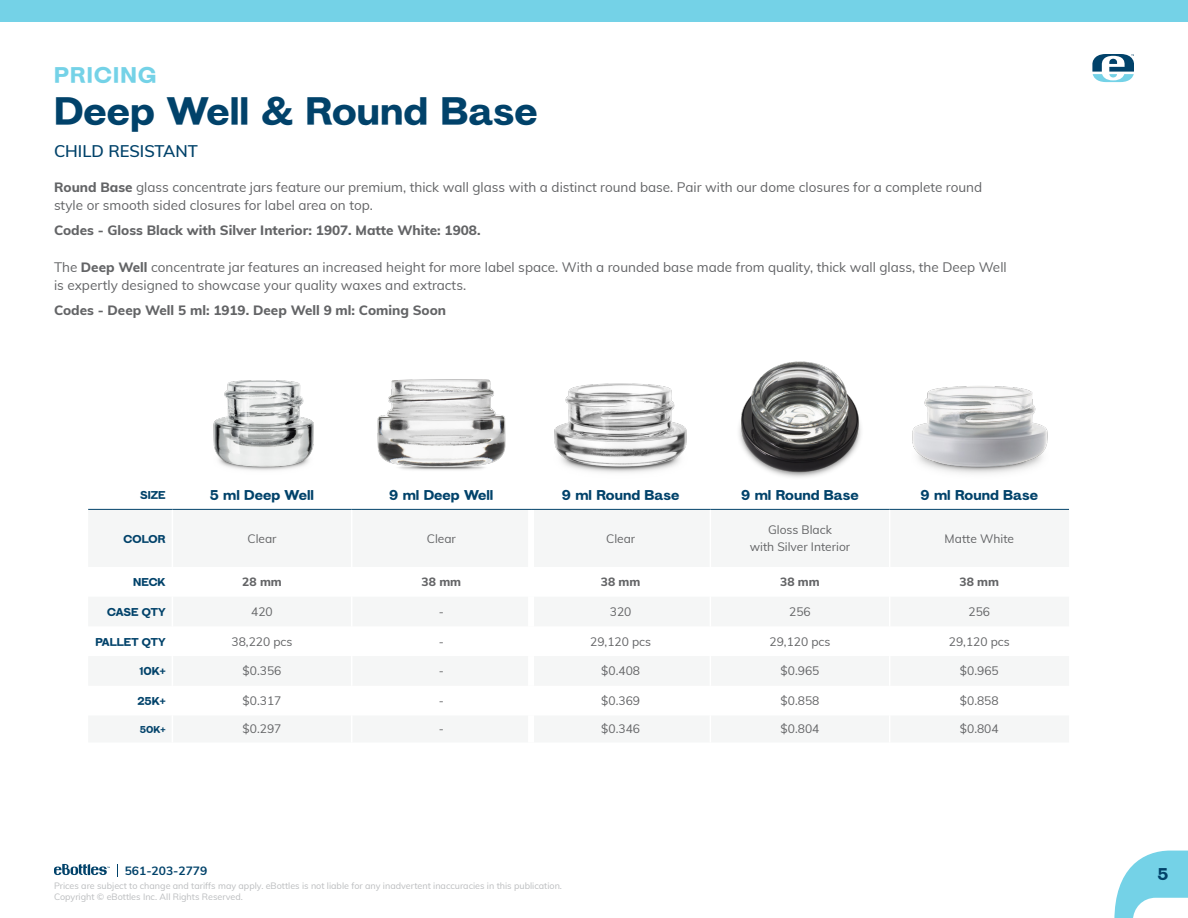
<style>
.page{position:relative;width:1188px;height:918px;background:#fff}
.page>*{position:absolute;margin:0;border:0;box-sizing:border-box;transform-origin:0 0}
.t1{font:42px "BN Times Gothic";color:#01426a}
.t2{font:24px "BN Times Gothic";letter-spacing:.05em;color:#74d2e7}
.t3{font:18px "BN Times Gothic";color:#01426a}
.t4{font:600 16.5px "Muli";color:#01426a}
.t5{font:15px "BN Times Gothic";color:#01426a}
.t6{font:13.5px/18px "Muli";color:#636466}
.t7{font:800 13.5px "Muli";color:#636466}
.t8{font:12px/17.7px "Muli";color:#636466;text-align:center}
.t9{font:12px "BN Times Gothic";color:#01426a}
.t10{font:800 12px "Muli";color:#636466}
.t11{font:700 12px "Muli";color:#01426a}
.t12{font:10.5px "BN Times Gothic";color:#01426a}
.t13{font:9px/10.5px "Muli";color:#bbbdbf}
.s1{font-weight:800}
</style>
<div class="page">
<svg style="left:1114px;top:851px;width:74px;height:67px"></svg>
<svg style="left:54px;top:864px;width:56px;height:11px"></svg>
<svg style="left:1092px;top:54px;width:42px;height:28px"></svg>
<svg style="left:117px;top:864px;width:1px;height:13px"></svg>
<div style="left:0;top:0;width:1188px;height:22px;background:#74d2e7"></div>
<hr style="left:88px;top:509px;width:84px;height:1px;background:#01426a">
<hr style="left:172px;top:509px;width:180px;height:1px;background:#01426a">
<hr style="left:352px;top:509px;width:179px;height:1px;background:#01426a">
<hr style="left:531px;top:509px;width:179px;height:1px;background:#01426a">
<hr style="left:710px;top:509px;width:180px;height:1px;background:#01426a">
<hr style="left:890px;top:509px;width:179px;height:1px;background:#01426a">
<img style="left:554px;top:383px;width:133px;height:90px">
<img style="left:912px;top:386px;width:136px;height:88px">
<img style="left:739px;top:361px;width:122px;height:117px">
<img style="left:213px;top:380px;width:101px;height:91px">
<img style="left:377px;top:379px;width:129px;height:91px">
<h2 class="t2" style="left:54px;top:62px;width:104px">PRICING</h2>
<h1 class="t1" style="left:54px;top:89px;width:485px">Deep Well &amp; Round Base</h1>
<p class="t4" style="left:54px;top:139px;width:145px">CHILD RESISTANT</p>
<p class="t6" style="left:54px;top:177px;width:930px"><span class="s1">Round Base</span> glass concentrate jars feature our premium, thick wall glass with a distinct round base. Pair with our dome closures for a complete round style or smooth sided closures for label area on top.</p>
<p class="t7" style="left:54px;top:220px;width:428px">Codes - Gloss Black with Silver Interior: 1907. Matte White: 1908.</p>
<p class="t6" style="left:54px;top:258px;width:954px">The <span class="s1">Deep Well</span> concentrate jar features an increased height for more label space. With a rounded base made from quality, thick wall glass, the Deep Well is expertly designed to showcase your quality waxes and extracts.</p>
<p class="t7" style="left:54px;top:300px;width:394px">Codes - Deep Well 5 ml: 1919. Deep Well 9 ml: Coming Soon</p>
<p class="t9" style="left:140px;top:489px;width:27px">SIZE</p>
<p class="t5" style="left:210px;top:487px;width:106px">5 ml Deep Well</p>
<p class="t5" style="left:389px;top:487px;width:106px">9 ml Deep Well</p>
<p class="t5" style="left:562px;top:487px;width:119px">9 ml Round Base</p>
<p class="t5" style="left:741px;top:487px;width:119px">9 ml Round Base</p>
<p class="t5" style="left:921px;top:487px;width:119px">9 ml Round Base</p>
<p class="t9" style="left:124px;top:532px;width:43px">COLOR</p>
<p class="t8" style="left:247px;top:529px;width:31px">Clear</p>
<p class="t8" style="left:427px;top:529px;width:31px">Clear</p>
<p class="t8" style="left:606px;top:529px;width:31px">Clear</p>
<p class="t8" style="left:750px;top:520px;width:102px">Gloss Black<br>with Silver Interior</p>
<p class="t8" style="left:945px;top:529px;width:71px">Matte White</p>
<p class="t9" style="left:133px;top:576px;width:34px">NECK</p>
<p class="t10" style="left:242px;top:573px;width:41px">28 mm</p>
<p class="t10" style="left:422px;top:573px;width:41px">38 mm</p>
<p class="t10" style="left:601px;top:573px;width:41px">38 mm</p>
<p class="t10" style="left:780px;top:573px;width:41px">38 mm</p>
<p class="t10" style="left:960px;top:573px;width:41px">38 mm</p>
<p class="t9" style="left:107px;top:606px;width:60px">CASE QTY</p>
<p class="t8" style="left:251px;top:602px;width:23px">420</p>
<p class="t8" style="left:439px;top:602px;width:7px">-</p>
<p class="t8" style="left:610px;top:602px;width:23px">320</p>
<p class="t8" style="left:789px;top:602px;width:23px">256</p>
<p class="t8" style="left:969px;top:602px;width:23px">256</p>
<p class="t9" style="left:95px;top:635px;width:72px">PALLET QTY</p>
<p class="t8" style="left:232px;top:632px;width:62px">38,220 pcs</p>
<p class="t8" style="left:439px;top:632px;width:7px">-</p>
<p class="t8" style="left:590px;top:632px;width:62px">29,120 pcs</p>
<p class="t8" style="left:770px;top:632px;width:62px">29,120 pcs</p>
<p class="t8" style="left:949px;top:632px;width:62px">29,120 pcs</p>
<p class="t9" style="left:139px;top:665px;width:28px">10K+</p>
<p class="t8" style="left:243px;top:661px;width:40px">$0.356</p>
<p class="t8" style="left:439px;top:661px;width:7px">-</p>
<p class="t8" style="left:601px;top:661px;width:40px">$0.408</p>
<p class="t8" style="left:781px;top:661px;width:40px">$0.965</p>
<p class="t8" style="left:960px;top:661px;width:40px">$0.965</p>
<p class="t9" style="left:137px;top:695px;width:30px">25K+</p>
<p class="t8" style="left:243px;top:691px;width:40px">$0.317</p>
<p class="t8" style="left:439px;top:691px;width:7px">-</p>
<p class="t8" style="left:601px;top:691px;width:40px">$0.369</p>
<p class="t8" style="left:781px;top:691px;width:40px">$0.858</p>
<p class="t8" style="left:960px;top:691px;width:40px">$0.858</p>
<p class="t12" style="left:140px;top:724px;width:27px">50K+</p>
<p class="t8" style="left:243px;top:720px;width:40px">$0.297</p>
<p class="t8" style="left:439px;top:720px;width:7px">-</p>
<p class="t8" style="left:601px;top:720px;width:40px">$0.346</p>
<p class="t8" style="left:781px;top:720px;width:40px">$0.804</p>
<p class="t8" style="left:960px;top:720px;width:40px">$0.804</p>
<p class="t11" style="left:125px;top:862px;width:84px">561-203-2779</p>
<p class="t13" style="left:54px;top:880px;width:510px">Prices are subject to change and tariffs may apply. eBottles is not liable for any inadvertent inaccuracies in this publication.<br>Copyright © eBottles Inc. All Rights Reserved.</p>
<h3 class="t3" style="left:1158px;top:865px;width:12px">5</h3>
</div>
